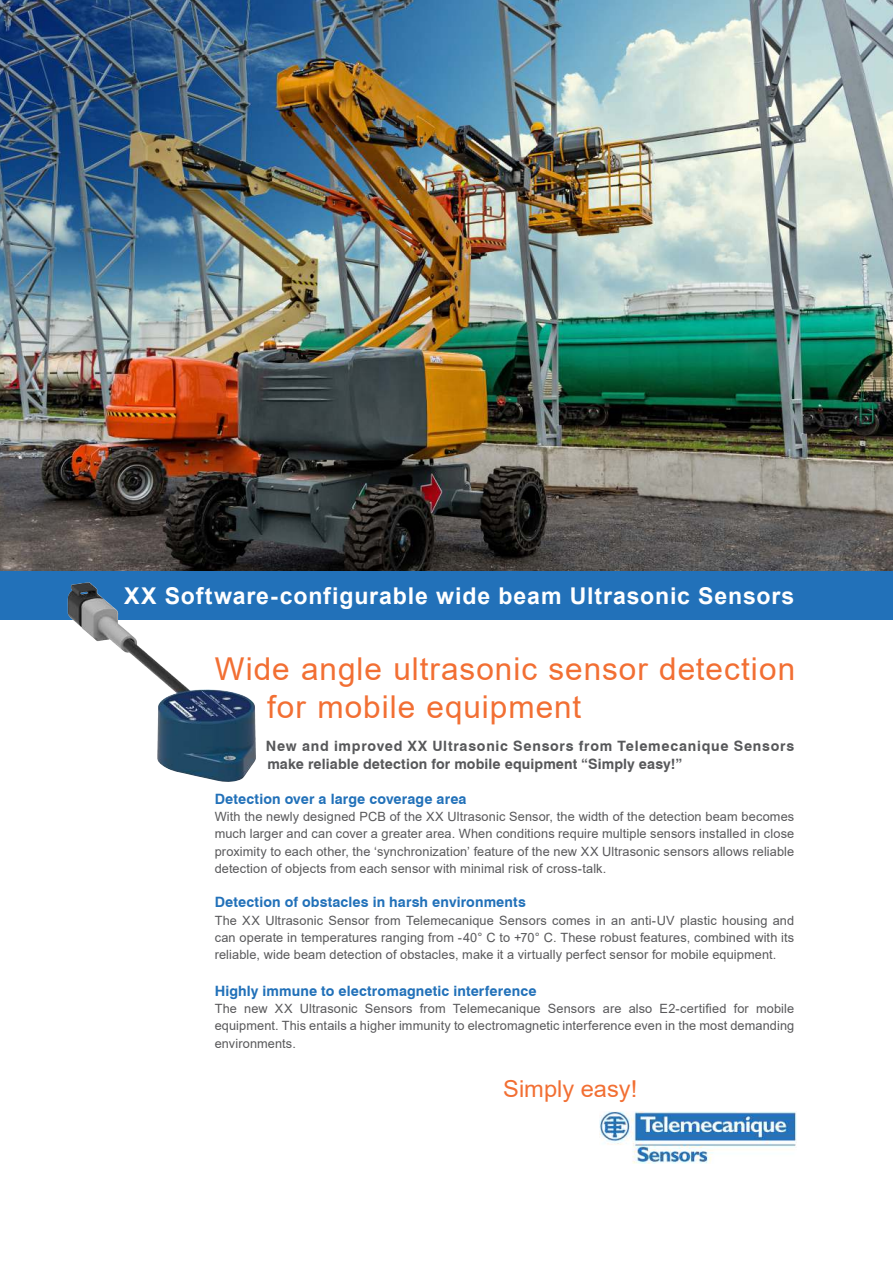
<style>
.page{position:relative;width:893px;height:1263px;background:#fff}
.page>*{position:absolute;margin:0;border:0;box-sizing:border-box;transform-origin:0 0}
.t1{font:31.5px/37.5px "Arial";letter-spacing:.03em;color:#f26f33}
.t2{font:23.25px "Arial";color:#f26f33}
.t3{font:700 23.1px "Arial";letter-spacing:.035em;color:#fff}
.t4{font:700 14.25px "Swiss 721 BT";letter-spacing:.01em;color:#2271b9}
.t5{font:700 14.25px/18px "Swiss 721 BT";letter-spacing:.045em;color:#57585a}
.t6{font:12.75px/17.2px "Arial";letter-spacing:.01em;color:#58585a;text-align:justify}
</style>
<div class="page">
<img style="left:0;top:0;width:893px;height:571px">
<div style="left:0;top:571px;width:893px;height:48px;background:#2271b9"></div>
<img style="left:599px;top:1111px;width:197px;height:52px">
<img style="left:67px;top:582px;width:189px;height:200px">
<h3 class="t3" style="left:124px;top:587px;width:672px">XX Software-configurable wide beam Ultrasonic Sensors</h3>
<h1 class="t1" style="left:267px;top:653px;width:529px;text-indent:-53px">Wide angle ultrasonic sensor detection for mobile equipment</h1>
<p class="t5" style="left:266px;top:739px;width:530px">New and improved XX Ultrasonic Sensors from Telemecanique Sensors make reliable detection for mobile equipment “Simply easy!”</p>
<p class="t4" style="left:215px;top:793px;width:253px">Detection over a large coverage area</p>
<p class="t6" style="left:215px;top:809px;width:581px">With the newly designed PCB of the XX Ultrasonic Sensor, the width of the detection beam becomes much larger and can cover a greater area. When conditions require multiple sensors installed in close proximity to each other, the ‘synchronization’ feature of the new XX Ultrasonic sensors allows reliable detection of objects from each sensor with minimal risk of cross-talk.</p>
<p class="t4" style="left:215px;top:897px;width:313px">Detection of obstacles in harsh environments</p>
<p class="t6" style="left:215px;top:913px;width:581px">The XX Ultrasonic Sensor from Telemecanique Sensors comes in an anti-UV plastic housing and can operate in temperatures ranging from -40° C to +70° C. These robust features, combined with its reliable, wide beam detection of obstacles, make it a virtually perfect sensor for mobile equipment.</p>
<p class="t4" style="left:215px;top:985px;width:323px">Highly immune to electromagnetic interference</p>
<p class="t6" style="left:215px;top:1000px;width:581px">The new XX Ultrasonic Sensors from Telemecanique Sensors are also E2-certified for mobile equipment. This entails a higher immunity to electromagnetic interference even in the most demanding environments.</p>
<h2 class="t2" style="left:503px;top:1080px;width:135px">Simply easy!</h2>
</div>
